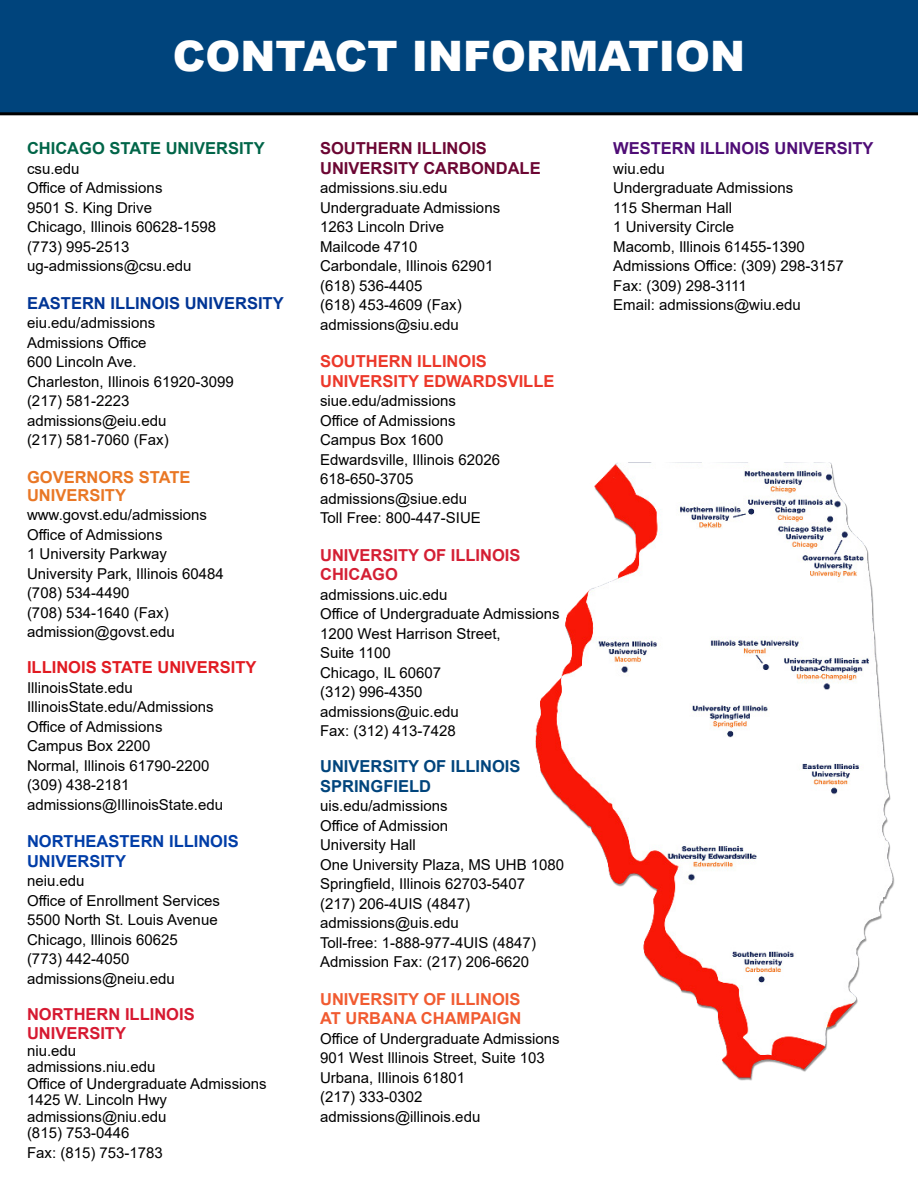
<style>
.page{position:relative;width:918px;height:1188px;background:#fff}
.page>*{position:absolute;margin:0;border:0;box-sizing:border-box;transform-origin:0 0}
.t1{font:900 42px "Arial";color:#fff}
.t2{font:700 16.5px/19.5px "Arial";color:#ec382a}
.t3{font:700 16.5px/19.5px "Arial";color:#f15b31}
.t4{font:700 16.5px/19.5px "Arial";color:#6c0633}
.t5{font:700 16.5px/19.5px "Arial";color:#00447c}
.t6{font:700 16.5px/19.5px "Arial";color:#003da7}
.t7{font:700 16.5px/19.5px "Arial";color:#d41f34}
.t8{font:700 16.5px/19.5px "Arial";color:#d61931}
.t9{font:700 16.5px "Arial";color:#003595}
.t10{font:700 16.5px "Arial";color:#4f0d76}
.t11{font:700 16.5px/18px "Arial";color:#e97725}
.t12{font:700 16.5px "Arial";color:#e11b22}
.t13{font:700 16.5px "Arial";color:#006548}
.t14{font:15px/19.5px "Arial";color:#000}
</style>
<div class="page">
<div style="left:0;top:0;width:918px;height:112px;background:#00447c"></div>
<img style="left:536px;top:462px;width:358px;height:618px">
<hr style="left:0;top:112px;width:918px;height:3px;background:#000">
<h1 class="t1" style="left:173px;top:26px;width:574px">CONTACT INFORMATION</h1>
<p class="t13" style="left:27px;top:137px;width:239px">CHICAGO STATE UNIVERSITY</p>
<p class="t14" style="left:27px;top:159px;width:191px">csu.edu<br>Office of Admissions<br>9501 S. King Drive<br>Chicago, Illinois 60628-1598 (773) 995-2513 ug-admissions@csu.edu</p>
<p class="t9" style="left:27px;top:291px;width:258px">EASTERN ILLINOIS UNIVERSITY</p>
<p class="t14" style="left:27px;top:313px;width:208px">eiu.edu/admissions<br>Admissions Office<br>600 Lincoln Ave.<br>Charleston, Illinois 61920-3099 (217) 581-2223 admissions@eiu.edu<br>(217) 581-7060 (Fax)</p>
<p class="t11" style="left:27px;top:468px;width:165px">GOVERNORS STATE<br>UNIVERSITY</p>
<p class="t14" style="left:27px;top:505px;width:198px">www.govst.edu/admissions<br>Office of Admissions<br>1 University Parkway<br>University Park, Illinois 60484 (708) 534-4490<br>(708) 534-1640 (Fax) admission@govst.edu</p>
<p class="t12" style="left:27px;top:656px;width:231px">ILLINOIS STATE UNIVERSITY</p>
<p class="t14" style="left:27px;top:678px;width:198px">IllinoisState.edu<br>IllinoisState.edu/Admissions<br>Office of Admissions<br>Campus Box 2200<br>Normal, Illinois 61790-2200 (309) 438-2181 admissions@IllinoisState.edu</p>
<p class="t6" style="left:27px;top:832px;width:213px">NORTHEASTERN ILLINOIS<br>UNIVERSITY</p>
<p class="t14" style="left:27px;top:871px;width:195px">neiu.edu<br>Office of Enrollment Services<br>5500 North St. Louis Avenue<br>Chicago, Illinois 60625<br>(773) 442-4050 admissions@neiu.edu</p>
<p class="t8" style="left:27px;top:1004px;width:169px">NORTHERN ILLINOIS<br>UNIVERSITY</p>
<p class="t14" style="left:27px;top:1042px;width:241px;line-height:16.5px">niu.edu<br>admissions.niu.edu<br>Office of Undergraduate Admissions<br>1425 W. Lincoln Hwy admissions@niu.edu<br>(815) 753-0446</p>
<p class="t14" style="left:27px;top:1143px;width:137px">Fax: (815) 753-1783</p>
<p class="t4" style="left:320px;top:139px;width:222px">SOUTHERN ILLINOIS<br>UNIVERSITY CARBONDALE</p>
<p class="t14" style="left:320px;top:178px;width:182px">admissions.siu.edu<br>Undergraduate Admissions<br>1263 Lincoln Drive<br>Mailcode 4710<br>Carbondale, Illinois 62901 (618) 536-4405<br>(618) 453-4609 (Fax) admissions@siu.edu</p>
<p class="t2" style="left:320px;top:352px;width:236px">SOUTHERN ILLINOIS<br>UNIVERSITY EDWARDSVILLE</p>
<p class="t14" style="left:320px;top:391px;width:182px">siue.edu/admissions<br>Office of Admissions<br>Campus Box 1600<br>Edwardsville, Illinois 62026<br>618-650-3705 admissions@siue.edu<br>Toll Free: 800-447-SIUE</p>
<p class="t7" style="left:320px;top:545px;width:202px">UNIVERSITY OF ILLINOIS<br>CHICAGO</p>
<p class="t14" style="left:320px;top:585px;width:241px">admissions.uic.edu<br>Office of Undergraduate Admissions<br>1200 West Harrison Street,<br>Suite 1100<br>Chicago, IL 60607<br>(312) 996-4350 admissions@uic.edu<br>Fax: (312) 413-7428</p>
<p class="t5" style="left:320px;top:757px;width:202px">UNIVERSITY OF ILLINOIS<br>SPRINGFIELD</p>
<p class="t14" style="left:320px;top:796px;width:246px">uis.edu/admissions<br>Office of Admission<br>University Hall<br>One University Plaza, MS UHB 1080<br>Springfield, Illinois 62703-5407<br>(217) 206-4UIS (4847) admissions@uis.edu<br>Toll-free: 1-888-977-4UIS (4847)<br>Admission Fax: (217) 206-6620</p>
<p class="t3" style="left:320px;top:989px;width:203px">UNIVERSITY OF ILLINOIS<br>AT URBANA CHAMPAIGN</p>
<p class="t14" style="left:320px;top:1029px;width:241px">Office of Undergraduate Admissions<br>901 West Illinois Street, Suite 103<br>Urbana, Illinois 61801<br>(217) 333-0302 admissions@illinois.edu</p>
<p class="t10" style="left:613px;top:137px;width:262px">WESTERN ILLINOIS UNIVERSITY</p>
<p class="t14" style="left:613px;top:159px;width:232px">wiu.edu<br>Undergraduate Admissions<br>115 Sherman Hall<br>1 University Circle<br>Macomb, Illinois 61455-1390<br>Admissions Office: (309) 298-3157<br>Fax: (309) 298-3111<br>Email: admissions@wiu.edu</p>
</div>
